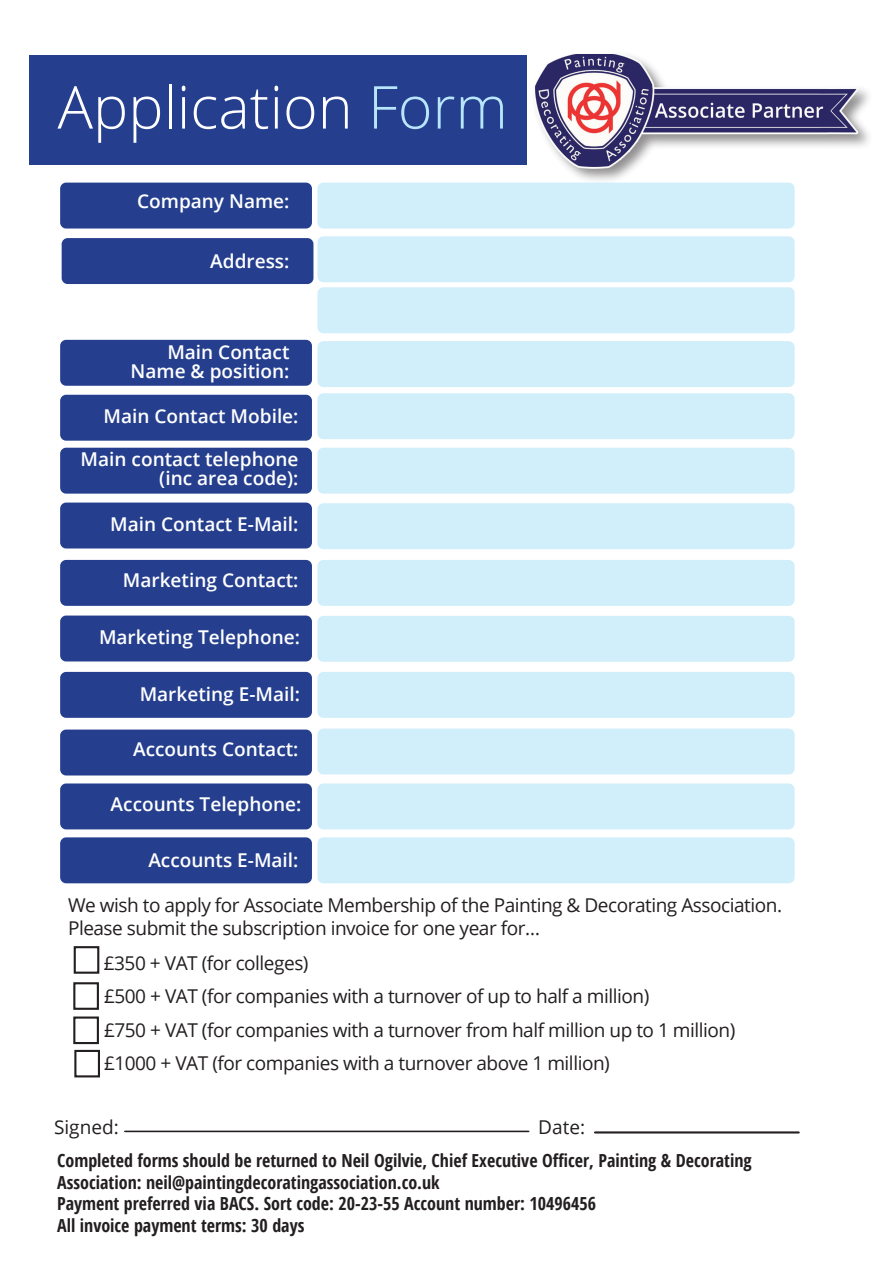
<style>
.page{position:relative;width:893px;height:1263px;background:#fff}
.page>*{position:absolute;margin:0;border:0;box-sizing:border-box;transform-origin:0 0}
.t1{font:300 59.25px "Open Sans";color:#fff}
.t2{font:19.05px/33.5px "Open Sans";letter-spacing:-.025em;color:#231f20}
.t3{font:600 19.05px/19px "Open Sans";color:#fff;text-align:right}
.t4{font:700 condensed 18px/21.6px "Open Sans";color:#231f20}
.s1{color:#b9e5fa}
</style>
<div class="page">
<div style="left:60px;top:183px;width:252px;height:46px;background:#253f8e;border-radius:6px"></div>
<div style="left:317px;top:183px;width:478px;height:46px;background:#d1eefb;border-radius:6px"></div>
<div style="left:317px;top:236px;width:478px;height:46px;background:#d1eefb;border-radius:6px"></div>
<div style="left:317px;top:287px;width:478px;height:46px;background:#d1eefb;border-radius:6px"></div>
<div style="left:317px;top:341px;width:478px;height:46px;background:#d1eefb;border-radius:6px"></div>
<div style="left:317px;top:393px;width:478px;height:46px;background:#d1eefb;border-radius:6px"></div>
<div style="left:317px;top:448px;width:478px;height:46px;background:#d1eefb;border-radius:6px"></div>
<div style="left:317px;top:503px;width:478px;height:46px;background:#d1eefb;border-radius:6px"></div>
<div style="left:317px;top:560px;width:478px;height:46px;background:#d1eefb;border-radius:6px"></div>
<div style="left:317px;top:616px;width:478px;height:46px;background:#d1eefb;border-radius:6px"></div>
<div style="left:317px;top:672px;width:478px;height:46px;background:#d1eefb;border-radius:6px"></div>
<div style="left:317px;top:728px;width:478px;height:46px;background:#d1eefb;border-radius:6px"></div>
<div style="left:317px;top:783px;width:478px;height:46px;background:#d1eefb;border-radius:6px"></div>
<div style="left:317px;top:837px;width:478px;height:46px;background:#d1eefb;border-radius:6px"></div>
<div style="left:62px;top:238px;width:251px;height:46px;background:#253f8e;border-radius:6px"></div>
<div style="left:60px;top:340px;width:252px;height:46px;background:#253f8e;border-radius:6px"></div>
<div style="left:60px;top:395px;width:252px;height:46px;background:#253f8e;border-radius:6px"></div>
<div style="left:60px;top:448px;width:252px;height:46px;background:#253f8e;border-radius:6px"></div>
<div style="left:60px;top:503px;width:252px;height:45px;background:#253f8e;border-radius:6px"></div>
<div style="left:60px;top:560px;width:252px;height:46px;background:#253f8e;border-radius:6px"></div>
<div style="left:60px;top:615px;width:252px;height:46px;background:#253f8e;border-radius:6px"></div>
<div style="left:60px;top:672px;width:252px;height:46px;background:#253f8e;border-radius:6px"></div>
<div style="left:60px;top:729px;width:252px;height:46px;background:#253f8e;border-radius:6px"></div>
<div style="left:60px;top:783px;width:252px;height:46px;background:#253f8e;border-radius:6px"></div>
<div style="left:60px;top:837px;width:252px;height:46px;background:#253f8e;border-radius:6px"></div>
<div style="left:29px;top:56px;width:497px;height:109px;background:#253f8e"></div>
<div style="left:74px;top:946px;width:25px;height:28px;border:2px solid #231f20"></div>
<div style="left:73px;top:982px;width:26px;height:28px;border:2px solid #231f20"></div>
<div style="left:73px;top:1016px;width:26px;height:28px;border:2px solid #231f20"></div>
<div style="left:74px;top:1050px;width:26px;height:27px;border:2px solid #231f20"></div>
<hr style="left:125px;top:1130px;width:404px;height:2px;background:#231f20">
<hr style="left:595px;top:1131px;width:204px;height:2px;background:#231f20">
<div style="left:532px;top:51px;width:341px;height:134px;background:#231f20;opacity:.5"></div>
<img style="left:532px;top:54px;width:331px;height:116px">
<h1 class="t1" style="left:57px;top:66px;width:452px">Application <span class="s1">Form</span></h1>
<p class="t3" style="left:137px;top:191px;width:154px">Company Name:</p>
<p class="t3" style="left:210px;top:251px;width:81px">Address:</p>
<p class="t3" style="left:131px;top:342px;width:160px">Main Contact<br>Name &amp; position:</p>
<p class="t3" style="left:103px;top:406px;width:196px">Main Contact Mobile:</p>
<p class="t3" style="left:81px;top:449px;width:219px">Main contact telephone (inc area code):</p>
<p class="t3" style="left:110px;top:514px;width:190px">Main Contact E-Mail:</p>
<p class="t3" style="left:123px;top:570px;width:177px">Marketing Contact:</p>
<p class="t3" style="left:99px;top:627px;width:202px">Marketing Telephone:</p>
<p class="t3" style="left:140px;top:684px;width:162px">Marketing E-Mail:</p>
<p class="t3" style="left:133px;top:739px;width:167px">Accounts Contact:</p>
<p class="t3" style="left:111px;top:794px;width:192px">Accounts Telephone:</p>
<p class="t3" style="left:148px;top:850px;width:152px">Accounts E-Mail:</p>
<p class="t2" style="left:68px;top:893px;width:716px;line-height:22.8px">We wish to apply for Associate Membership of the Painting &amp; Decorating Association.<br>Please submit the subscription invoice for one year for…</p>
<p class="t2" style="left:104px;top:945px;width:633px">£350 + VAT (for colleges)<br>£500 + VAT (for companies with a turnover of up to half a million)<br>£750 + VAT (for companies with a turnover from half million up to 1 million) £1000 + VAT (for companies with a turnover above 1 million)</p>
<p class="t2" style="left:54px;top:1109px;width:66px">Signed:</p>
<p class="t2" style="left:538px;top:1109px;width:48px">Date:</p>
<p class="t4" style="left:57px;top:1149px;width:696px">Completed forms should be returned to Neil Ogilvie, Chief Executive Officer, Painting &amp; Decorating Association: neil@paintingdecoratingassociation.co.uk<br>Payment preferred via BACS. Sort code: 20-23-55 Account number: 10496456<br>All invoice payment terms: 30 days</p>
</div>
